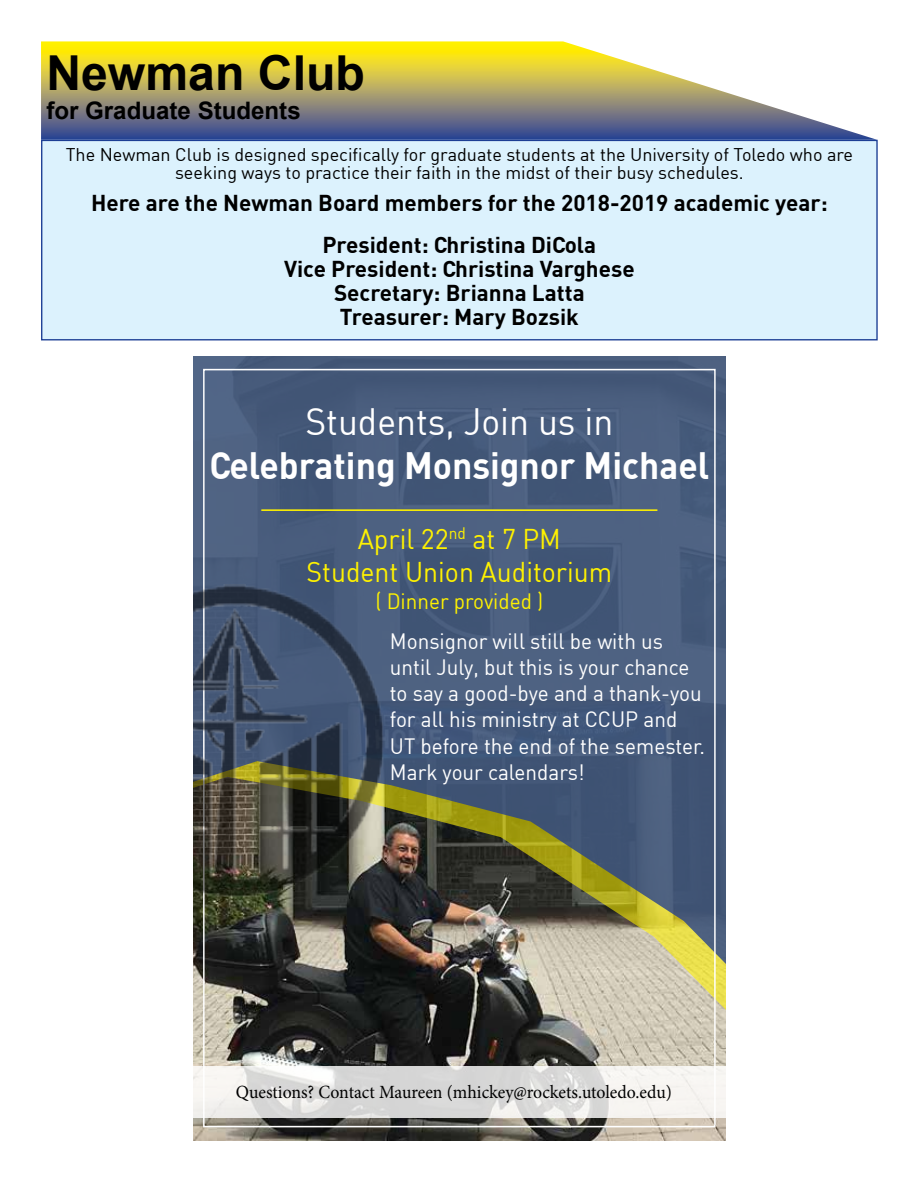
<style>
.page{position:relative;width:918px;height:1188px;background:#fff}
.page>*{position:absolute;margin:0;border:0;box-sizing:border-box;transform-origin:0 0}
.t1{font:700 48.15px "Arial";color:#000}
.t2{font:700 37.35px "DIN";color:#fff;scale:.95 1}
.t3{font:37.35px "DIN";color:#fff;scale:.95 1}
.t4{font:28.05px/33.6px "DIN";color:#fff200;text-align:center;scale:.95 1}
.t5{font:700 24.15px "Arial";color:#000}
.t6{font:700 22.5px/24px "DIN";color:#000;text-align:center}
.t7{font:21.75px/26.1px "DIN";color:#fff;scale:.95 1}
.t8{font:21.75px "DIN";color:#fff200;scale:.95 1}
.t9{font:18.6px "Minion Pro";color:#000;scale:.95 1}
.t10{font:18px/18px "DIN";color:#000;text-align:center}
</style>
<div class="page">
<div style="left:42px;top:140px;width:835px;height:200px;background:#dcf2fd"></div>
<div style="left:41px;top:140px;width:837px;height:200px;border:1px solid #1c3e94"></div>
<svg style="left:41px;top:41px;width:836px;height:99px"></svg>
<svg style="left:193px;top:356px;width:533px;height:784px;background:#586371"></svg>
<hr style="left:261px;top:509px;width:396px;height:2px;background:#fff200">
<img style="left:193px;top:584px;width:318px;height:328px">
<svg style="left:193px;top:1066px;width:533px;height:52px;fill:#dbdbda"></svg>
<h1 class="t1" style="left:46px;top:41px;width:320px">Newman Club</h1>
<p class="t5" style="left:46px;top:95px;width:256px">for Graduate Students</p>
<p class="t10" style="left:66px;top:145px;width:789px">The Newman Club is designed specifically for graduate students at the University of Toledo who are seeking ways to practice their faith in the midst of their busy schedules.</p>
<p class="t6" style="left:91px;top:181px;width:738px;line-height:42px">Here are the Newman Board members for the 2018-2019 academic year:<br>President: Christina DiCola</p>
<p class="t6" style="left:284px;top:256px;width:352px">Vice President: Christina Varghese<br>Secretary: Brianna Latta<br>Treasurer: Mary Bozsik</p>
<h2 class="t3" style="left:305px;top:398px;width:326px">Students, Join us in</h2>
<h2 class="t2" style="left:209px;top:441px;width:528px">Celebrating Monsignor Michael</h2>
<p class="t4" style="left:307px;top:521px;width:323px">April 22<sup>nd</sup> at 7 PM<br>Student Union Auditorium</p>
<p class="t8" style="left:375px;top:587px;width:178px">( Dinner provided )</p>
<p class="t7" style="left:390px;top:628px;width:333px">Monsignor will still be with us until July, but this is your chance to say a good-bye and a thank-you for all his ministry at CCUP and<br>UT before the end of the semester.<br>Mark your calendars!</p>
<p class="t9" style="left:236px;top:1079px;width:461px">Questions? Contact Maureen (mhickey@rockets.utoledo.edu)</p>
</div>
